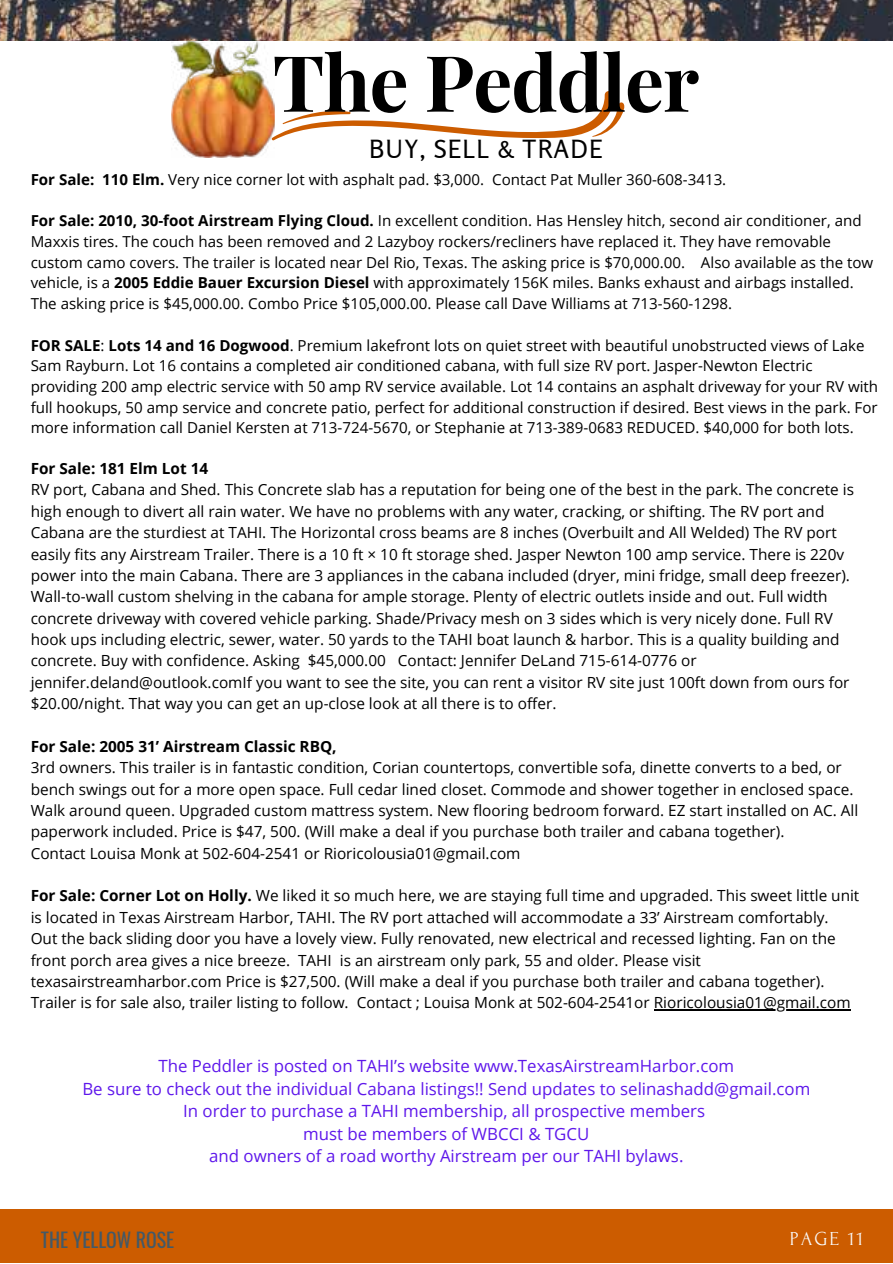
<style>
.page{position:relative;width:893px;height:1264px;background:#fff}
.page>*{position:absolute;margin:0;border:0;box-sizing:border-box;transform-origin:0 0}
.t1{font:700 77.7px "Playfair Display";letter-spacing:-.015em;color:#000}
.t2{font:24.9px "Rosario";letter-spacing:.045em;color:#000}
.t3{font:19.8px "Oswald";color:#435967}
.t4{font:19.8px "Forum";letter-spacing:.1em;color:#fafafa}
.t5{font:16.8px/22.5px "Open Sans";color:#5e17eb;text-align:center}
.t6{font:15.3px/21.3px "Open Sans";color:#000}
.t7{font:700 15.3px "Open Sans";color:#000}
.t8{font:15.15px/20.7px "Open Sans";color:#000}
.s1{font-weight:700}
</style>
<div class="page">
<img style="left:0;top:0;width:892px;height:41px">
<div style="left:0;top:1209px;width:892px;height:53px;background:#cc5c00"></div>
<svg style="left:274px;top:91px;width:351px;height:49px"></svg>
<hr style="left:653px;top:1009px;width:197px;height:1px;background:#000">
<img style="left:171px;top:41px;width:103px;height:116px">
<h1 class="t1" style="left:272px;top:22px;width:428px">The Peddler</h1>
<h2 class="t2" style="left:369px;top:134px;width:235px">BUY, SELL &amp; TRADE</h2>
<p class="t8" style="left:31px;top:169px;width:697px"><span class="s1">For Sale: 110 Elm.</span> Very nice corner lot with asphalt pad. $3,000. Contact Pat Muller 360-608-3413.</p>
<p class="t8" style="left:31px;top:210px;width:844px"><span class="s1">For Sale: 2010, 30-foot Airstream Flying Cloud.</span> In excellent condition. Has Hensley hitch, second air conditioner, and Maxxis tires. The couch has been removed and 2 Lazyboy rockers/recliners have replaced it. They have removable custom camo covers. The trailer is located near Del Rio, Texas. The asking price is $70,000.00. Also available as the tow vehicle, is a <span class="s1">2005 Eddie Bauer Excursion Diesel</span> with approximately 156K miles. Banks exhaust and airbags installed.<br>The asking price is $45,000.00. Combo Price $105,000.00. Please call Dave Williams at 713-560-1298.</p>
<p class="t8" style="left:31px;top:334px;width:848px"><span class="s1">FOR SALE</span>: <span class="s1">Lots 14 and 16 Dogwood</span>. Premium lakefront lots on quiet street with beautiful unobstructed views of Lake Sam Rayburn. Lot 16 contains a completed air conditioned cabana, with full size RV port. Jasper-Newton Electric providing 200 amp electric service with 50 amp RV service available. Lot 14 contains an asphalt driveway for your RV with full hookups, 50 amp service and concrete patio, perfect for additional construction if desired. Best views in the park. For more information call Daniel Kersten at 713-724-5670, or Stephanie at 713-389-0683 REDUCED. $40,000 for both lots.</p>
<p class="t7" style="left:31px;top:458px;width:179px">For Sale: 181 Elm Lot 14</p>
<p class="t6" style="left:31px;top:479px;width:824px">RV port, Cabana and Shed. This Concrete slab has a reputation for being one of the best in the park. The concrete is high enough to divert all rain water. We have no problems with any water, cracking, or shifting. The RV port and Cabana are the sturdiest at TAHI. The Horizontal cross beams are 8 inches (Overbuilt and All Welded) The RV port easily fits any Airstream Trailer. There is a 10 ft × 10 ft storage shed. Jasper Newton 100 amp service. There is 220v power into the main Cabana. There are 3 appliances in the cabana included (dryer, mini fridge, small deep freezer).<br>Wall-to-wall custom shelving in the cabana for ample storage. Plenty of electric outlets inside and out. Full width concrete driveway with covered vehicle parking. Shade/Privacy mesh on 3 sides which is very nicely done. Full RV hook ups including electric, sewer, water. 50 yards to the TAHI boat launch &amp; harbor. This is a quality building and concrete. Buy with confidence. Asking $45,000.00 Contact: Jennifer DeLand 715-614-0776 or jennifer.deland@outlook.comIf you want to see the site, you can rent a visitor RV site just 100ft down from ours for $20.00/night. That way you can get an up-close look at all there is to offer.</p>
<p class="t7" style="left:31px;top:735px;width:307px">For Sale: 2005 31’ Airstream Classic RBQ,</p>
<p class="t6" style="left:31px;top:756px;width:829px">3rd owners. This trailer is in fantastic condition, Corian countertops, convertible sofa, dinette converts to a bed, or bench swings out for a more open space. Full cedar lined closet. Commode and shower together in enclosed space.<br>Walk around queen. Upgraded custom mattress system. New flooring bedroom forward. EZ start installed on AC. All paperwork included. Price is $47, 500. (Will make a deal if you purchase both trailer and cabana together).<br>Contact Louisa Monk at 502-604-2541 or Rioricolousia01@gmail.com</p>
<p class="t6" style="left:31px;top:884px;width:830px"><span class="s1">For Sale: Corner Lot on Holly.</span> We liked it so much here, we are staying full time and upgraded. This sweet little unit is located in Texas Airstream Harbor, TAHI. The RV port attached will accommodate a 33’ Airstream comfortably.<br>Out the back sliding door you have a lovely view. Fully renovated, new electrical and recessed lighting. Fan on the front porch area gives a nice breeze. TAHI is an airstream only park, 55 and older. Please visit texasairstreamharbor.com Price is $27,500. (Will make a deal if you purchase both trailer and cabana together).<br>Trailer is for sale also, trailer listing to follow. Contact ; Louisa Monk at 502-604-2541or Rioricolousia01@gmail.com</p>
<p class="t5" style="left:82px;top:1054px;width:729px">The Peddler is posted on TAHI’s website www.TexasAirstreamHarbor.com<br>Be sure to check out the individual Cabana listings!! Send updates to selinashadd@gmail.com In order to purchase a TAHI membership, all prospective members<br>must be members of WBCCI &amp; TGCU<br>and owners of a road worthy Airstream per our TAHI bylaws.</p>
<p class="t3" style="left:41px;top:1222px;width:135px">THE YELLOW ROSE</p>
<p class="t4" style="left:789px;top:1227px;width:75px">PAGE 11</p>
</div>
